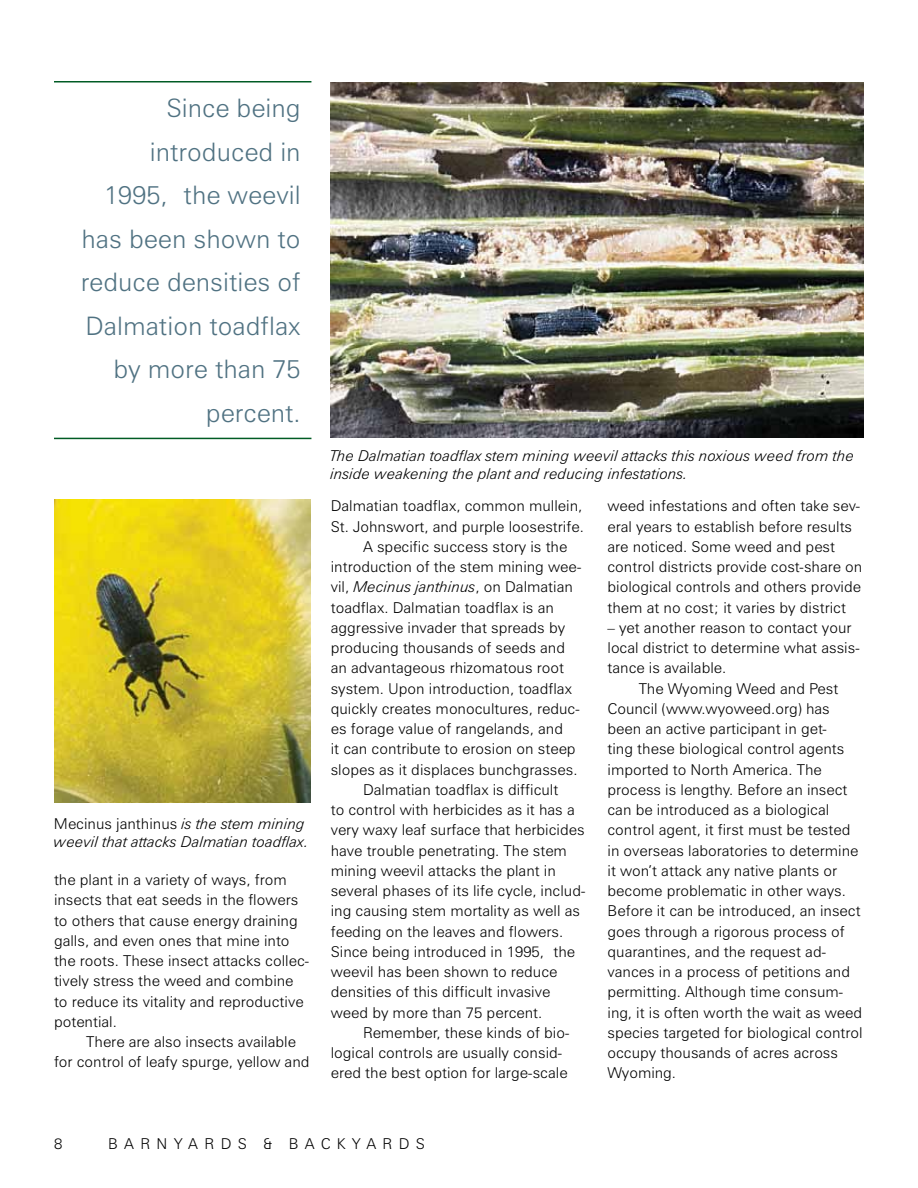
<style>
.page{position:relative;width:918px;height:1188px;background:#fff}
.page>*{position:absolute;margin:0;border:0;box-sizing:border-box;transform-origin:0 0}
.t1{font:300 25.5px/43.5px "Zurich BT";color:#507282;text-align:right}
.t2{font:300 15px/20.2px "Zurich BT";color:#000}
.t3{font:italic 300 15px/18px "Zurich BT";color:#000}
.t4{font:300 15px "Zurich BT";letter-spacing:.42em;color:#000}
.s1{font-style:normal}
.s2{font-style:italic}
</style>
<div class="page">
<img style="left:54px;top:499px;width:256px;height:304px">
<img style="left:331px;top:82px;width:533px;height:356px">
<hr style="left:54px;top:81px;width:257px;height:1px;background:#005b24">
<hr style="left:54px;top:438px;width:257px;height:1px;background:#005b24">
<h1 class="t1" style="left:81px;top:86px;width:221px">Since being introduced in<br>1995, the weevil has been shown to reduce densities of<br>Dalmation toadflax by more than 75 percent.</h1>
<p class="t3" style="left:54px;top:814px;width:256px"><span class="s1">M ecinus janthinus</span> is the stem mining weevil that attacks Dalmatian toadflax.</p>
<p class="t2" style="left:54px;top:869px;width:257px">the plant in a variety of ways, from insects that eat seeds in the flowers to others that cause energy draining galls, and even ones that mine into the roots. These insect attacks collec&shy;tively stress the weed and combine to reduce its vitality and reproductive potential.</p>
<p class="t2" style="left:54px;top:1031px;width:257px;text-indent:32px">There are also insects available for control of leafy spurge, yellow and</p>
<p class="t3" style="left:331px;top:446px;width:525px">The Dalmatian toadflax stem mining weevil attacks this noxious weed from the inside weakening the plant and reducing infestations.</p>
<p class="t2" style="left:331px;top:496px;width:253px">Dalmatian toadflax, common mullein,</p>
<p class="t2" style="left:331px;top:516px;width:255px">St. Johnswort, and purple loosestrife.</p>
<p class="t2" style="left:363px;top:536px;width:206px">A specific success story is the</p>
<p class="t2" style="left:331px;top:557px;width:252px">introduction of the stem mining wee-</p>
<p class="t2" style="left:331px;top:577px;width:244px">vil, <span class="s2">Mecinus janthinus</span>, on Dalmatian</p>
<p class="t2" style="left:331px;top:597px;width:225px">toadflax. Dalmatian toadflax is an</p>
<p class="t2" style="left:331px;top:617px;width:236px">aggressive invader that spreads by</p>
<p class="t2" style="left:331px;top:638px;width:236px">producing thousands of seeds and</p>
<p class="t2" style="left:331px;top:658px;width:235px">an advantageous rhizomatous root</p>
<p class="t2" style="left:331px;top:678px;width:243px">system. U pon introduction, toadflax</p>
<p class="t2" style="left:331px;top:698px;width:250px">quickly creates monocultures, reduc-</p>
<p class="t2" style="left:331px;top:719px;width:234px">es forage value of rangelands, and</p>
<p class="t2" style="left:331px;top:739px;width:246px">it can contribute to erosion on steep</p>
<p class="t2" style="left:331px;top:759px;width:248px">slopes as it displaces bunchgrasses.</p>
<p class="t2" style="left:363px;top:779px;width:197px">Dalmatian toadflax is difficult</p>
<p class="t2" style="left:331px;top:800px;width:246px">to control with herbicides as it has a</p>
<p class="t2" style="left:331px;top:820px;width:255px">very waxy leaf surface that herbicides</p>
<p class="t2" style="left:331px;top:840px;width:238px">have trouble penetrating. The stem</p>
<p class="t2" style="left:331px;top:860px;width:227px">mining weevil attacks the plant in</p>
<p class="t2" style="left:331px;top:881px;width:256px">several phases of its life cycle, includ-</p>
<p class="t2" style="left:331px;top:901px;width:251px">ing causing stem mortality as well as</p>
<p class="t2" style="left:331px;top:921px;width:234px">feeding on the leaves and flowers.</p>
<p class="t2" style="left:331px;top:941px;width:246px">Since being introduced in 1995, the</p>
<p class="t2" style="left:331px;top:962px;width:228px">weevil has been shown to reduce</p>
<p class="t2" style="left:331px;top:982px;width:221px">densities of this difficult invasive</p>
<p class="t2" style="left:331px;top:1002px;width:213px">weed by more than 75 percent.</p>
<p class="t2" style="left:363px;top:1022px;width:208px">Remember, these kinds of bio-</p>
<p class="t2" style="left:331px;top:1043px;width:233px">logical controls are usually consid-</p>
<p class="t2" style="left:331px;top:1063px;width:238px">ered the best option for large-scale</p>
<p class="t2" style="left:608px;top:496px;width:256px">weed infestations and often take sev&shy;eral years to establish before results are noticed. Some weed and pest control districts provide cost-share on biological controls and others provide them at no cost; it varies by district</p>
<p class="t2" style="left:608px;top:617px;width:254px">– yet another reason to contact your local district to determine what assis&shy;tance is available.</p>
<p class="t2" style="left:608px;top:678px;width:257px;text-indent:31px">The Wyoming Weed and Pest Council (www.wyoweed.org) has been an active participant in get-<br>ting these biological control agents imported to North America. The process is lengthy. Before an insect can be introduced as a biological control agent, it first must be tested in overseas laboratories to determine it won’t attack any native plants or become problematic in other ways.<br>Before it can be introduced, an insect goes through a rigorous process of quarantines, and the request ad&shy;vances in a process of petitions and permitting. Although time consum&shy;ing, it is often worth the wait as weed species targeted for biological control occupy thousands of acres across Wyoming.</p>
<p class="t2" style="left:54px;top:1134px;width:10px">8</p>
<p class="t4" style="left:108px;top:1135px;width:317px">BAR NYAR DS &amp; BACKYAR DS</p>
</div>
